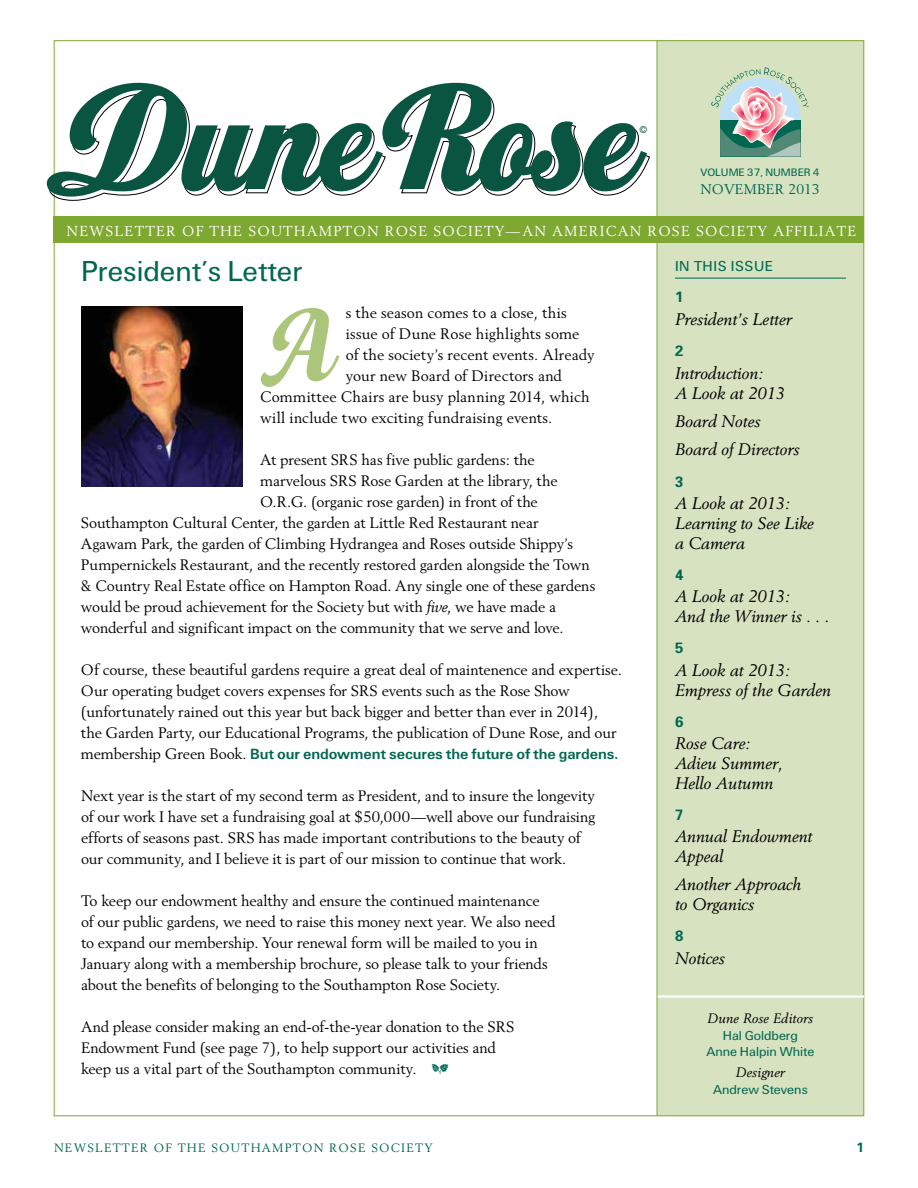
<style>
.page{position:relative;width:918px;height:1188px;background:#fff}
.page>*{position:absolute;margin:0;border:0;box-sizing:border-box;transform-origin:0 0}
.t1{font:106.2px "Home Run Script";color:#abc57b}
.t2{font:30px "U55";color:#006750}
.t3{font:italic 16.5px/19.5px "Berling";color:#000}
.t4{font:15.3px "U65";letter-spacing:-.005em;color:#006750}
.t5{font:15px/21px "Berling";letter-spacing:-.005em;color:#000}
.t6{font:15px "Berling";letter-spacing:.015em;color:#000}
.t7{font:15px "U55";letter-spacing:.04em;color:#006750}
.t8{font:700 15px "Univers";color:#006750}
.t9{font:14.25px "Berling";letter-spacing:.08em;color:#fff}
.t10{font:13.8px "Berling";letter-spacing:.01em;color:#006750}
.t11{font:13.5px/16.5px "U55";color:#006750;text-align:center}
.t12{font:italic 13.5px "Berling";letter-spacing:.01em;color:#000}
.t13{font:700 13.5px "Univers";color:#006750}
.t14{font:12px "Berling";letter-spacing:.1em;color:#006750}
.t15{font:11.25px "U55";color:#006750}
.t16{font:100 9.9px "VAG Rounded";color:#095541}
.s1{font-style:italic}
.s2{font-family:"Berling";font-size:15px;color:#000}
.s3{font-family:"Type Embellishments One Plain";color:#006750}
</style>
<div class="page">
<div style="left:657px;top:40px;width:207px;height:1076px;background:#d7e2c1"></div>
<hr style="left:657px;top:995px;width:207px;height:3px;background:#fff">
<hr style="left:657px;top:40px;width:1px;height:1076px;background:#7ea831">
<svg style="left:47px;top:83px;width:600px;height:114px"></svg>
<div style="left:54px;top:216px;width:810px;height:27px;background:#7ea831"></div>
<svg style="left:711px;top:67px;width:98px;height:90px"></svg>
<hr style="left:675px;top:278px;width:171px;height:1px;background:#006750">
<img style="left:82px;top:307px;width:160px;height:180px">
<p class="t16" style="left:639px;top:124px;width:9px">©</p>
<p class="t15" style="left:700px;top:165px;width:121px">VOLUME 37, NUMBER 4</p>
<p class="t10" style="left:700px;top:181px;width:121px">NOVEMBER 2013</p>
<p class="t9" style="left:67px;top:223px;width:791px">NEWSLETTER OF THE SOUTHAMPTON ROSE SOCIETY—AN AMERICAN ROSE SOCIETY AFFILIATE</p>
<p class="t7" style="left:675px;top:256px;width:100px">IN THIS ISSUE</p>
<p class="t8" style="left:675px;top:288px;width:10px">1</p>
<p class="t3" style="left:675px;top:309px;width:118px">President’s Letter</p>
<p class="t8" style="left:675px;top:342px;width:10px">2</p>
<p class="t3" style="left:675px;top:363px;width:112px">Introduction:<br>A Look at 2013</p>
<p class="t3" style="left:675px;top:407px;width:126px;line-height:28.5px">Board Notes<br>Board of Directors</p>
<p class="t8" style="left:675px;top:472px;width:10px">3</p>
<p class="t3" style="left:675px;top:494px;width:140px">A Look at 2013:<br>Learning to See Like a Camera</p>
<p class="t8" style="left:675px;top:565px;width:10px">4</p>
<p class="t3" style="left:675px;top:587px;width:156px">A Look at 2013:<br>And the Winner is . . .</p>
<p class="t8" style="left:675px;top:639px;width:10px">5</p>
<p class="t3" style="left:675px;top:660px;width:158px">A Look at 2013:<br>Empress of the Garden</p>
<p class="t8" style="left:675px;top:712px;width:10px">6</p>
<p class="t3" style="left:675px;top:734px;width:109px">Rose Care:<br>Adieu Summer,<br>Hello Autumn</p>
<p class="t8" style="left:675px;top:805px;width:10px">7</p>
<p class="t3" style="left:675px;top:827px;width:139px">Annual Endowment<br>Appeal</p>
<p class="t3" style="left:675px;top:875px;width:128px">Another Approach to Organics</p>
<p class="t8" style="left:675px;top:927px;width:10px">8</p>
<p class="t3" style="left:675px;top:948px;width:52px">Notices</p>
<h2 class="t2" style="left:81px;top:251px;width:223px">President’s Letter</h2>
<h1 class="t1" style="left:274px;top:283px;width:64px">A</h1>
<p class="t5" style="left:346px;top:302px;width:222px">s the season comes to a close, this</p>
<p class="t5" style="left:346px;top:323px;width:235px">issue of Dune Rose highlights some</p>
<p class="t5" style="left:346px;top:344px;width:250px">of the society’s recent events. Already</p>
<p class="t5" style="left:346px;top:365px;width:218px">your new Board of Directors and</p>
<p class="t6" style="left:260px;top:387px;width:331px">Committee Chairs are busy planning 2014, which</p>
<p class="t6" style="left:260px;top:408px;width:294px">will include two exciting fundraising events.</p>
<p class="t5" style="left:260px;top:449px;width:276px">At present SRS has five public gardens: the</p>
<p class="t5" style="left:260px;top:470px;width:299px">marvelous SRS Rose Garden at the library, the</p>
<p class="t5" style="left:260px;top:491px;width:279px">O.R.G. (organic rose garden) in front of the</p>
<p class="t5" style="left:81px;top:512px;width:459px">Southampton Cultural Center, the garden at Little Red Restaurant near</p>
<p class="t5" style="left:81px;top:533px;width:494px">Agawam Park, the garden of Climbing Hydrangea and Roses outside Shippy’s</p>
<p class="t5" style="left:81px;top:554px;width:510px">Pumpernickels Restaurant, and the recently restored garden alongside the Town</p>
<p class="t5" style="left:81px;top:575px;width:516px">&amp; Country Real Estate office on Hampton Road. Any single one of these gardens</p>
<p class="t5" style="left:81px;top:596px;width:476px">would be proud achievement for the Society but with <span class="s1">five</span>, we have made a</p>
<p class="t5" style="left:81px;top:617px;width:484px">wonderful and significant impact on the community that we serve and love.</p>
<p class="t5" style="left:81px;top:659px;width:542px">Of course, these beautiful gardens require a great deal of maintenence and expertise.<br>Our operating budget covers expenses for SRS events such as the Rose Show (unfortunately rained out this year but back bigger and better than ever in 2014), the Garden Party, our Educational Programs, the publication of Dune Rose, and our</p>
<p class="t4" style="left:81px;top:743px;width:539px"><span class="s2">membership Green Book.</span> But our endowment secures the future of the gardens.</p>
<p class="t5" style="left:81px;top:785px;width:516px">Next year is the start of my second term as President, and to insure the longevity of our work I have set a fundraising goal at $50,000—well above our fundraising efforts of seasons past. SRS has made important contributions to the beauty of our community, and I believe it is part of our mission to continue that work.</p>
<p class="t5" style="left:81px;top:890px;width:476px">To keep our endowment healthy and ensure the continued maintenance of our public gardens, we need to raise this money next year. We also need to expand our membership. Your renewal form will be mailed to you in January along with a membership brochure, so please talk to your friends about the benefits of belonging to the Southampton Rose Society.</p>
<p class="t5" style="left:81px;top:1016px;width:435px">And please consider making an end-of-the-year donation to the SRS<br>Endowment Fund (see page 7), to help support our activities and keep us a vital part of the Southampton community. <span class="s3">a</span></p>
<p class="t12" style="left:708px;top:1011px;width:107px">Dune Rose Editors</p>
<p class="t11" style="left:706px;top:1028px;width:109px">Hal Goldberg<br>Anne Halpin White</p>
<p class="t12" style="left:736px;top:1065px;width:51px">Designer</p>
<p class="t11" style="left:713px;top:1082px;width:96px">Andrew Stevens</p>
<p class="t14" style="left:54px;top:1140px;width:380px">NEWSLETTER OF THE SOUTHAMPTON ROSE SOCIETY</p>
<p class="t13" style="left:856px;top:1139px;width:9px">1</p>
</div>
